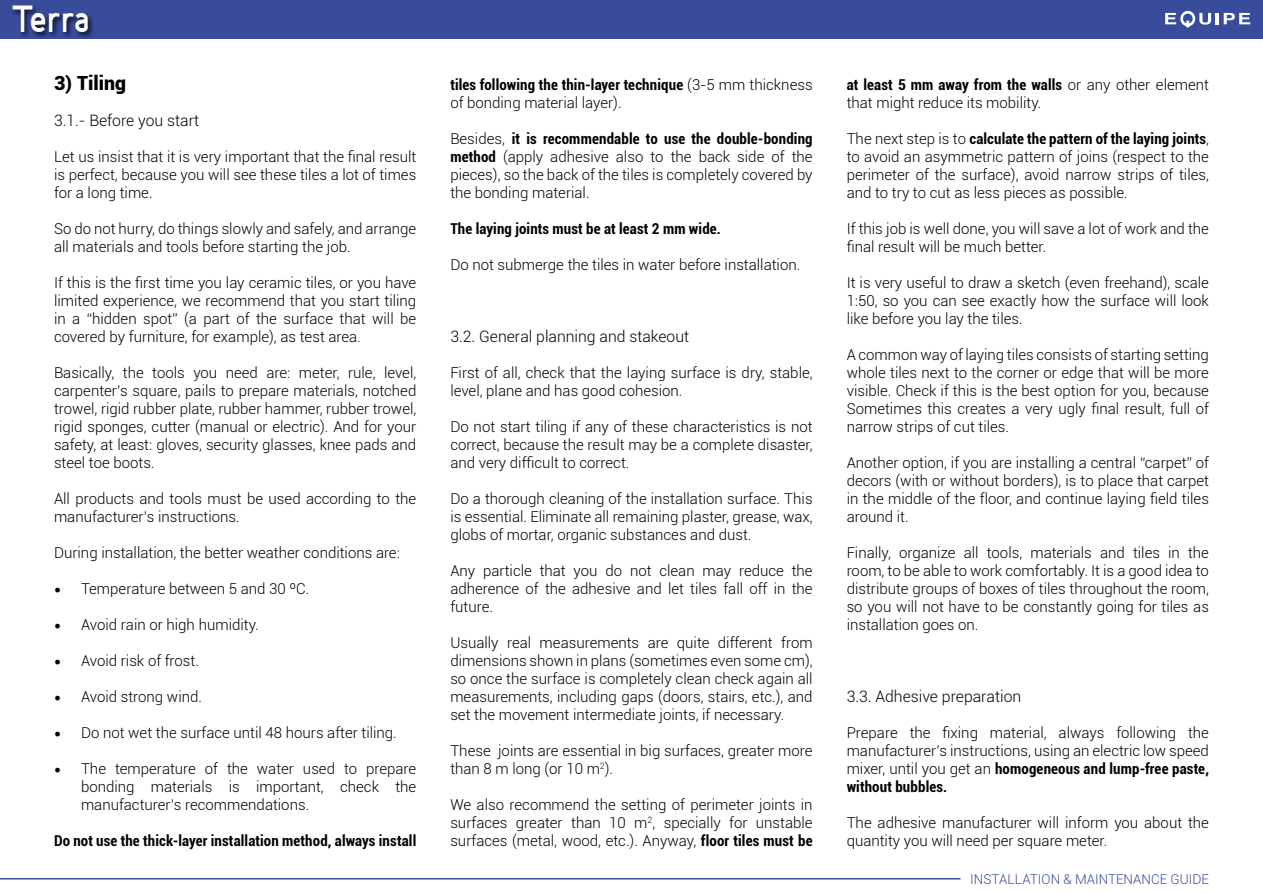
<style>
.page{position:relative;width:1263px;height:893px;background:#fff}
.page>*{position:absolute;margin:0;border:0;box-sizing:border-box;transform-origin:0 0}
.t1{font:36px "Fineness Pro Black Cond";letter-spacing:-.02em;color:#fff}
.t2{font:900 19.5px "Roboto";color:#000}
.t3{font:300 15.75px "Roboto";color:#000}
.t4{font:300 15px/18px "Roboto";color:#000;text-align:justify}
.t5{font:700 condensed 15px "Roboto";letter-spacing:.01em;color:#000}
.t6{font:300 13.5px "Roboto";color:#394b9b}
.s1{font-family:"Minion Pro";font-weight:400;font-size:18px}
.s2{font-weight:700;font-stretch:condensed}
</style>
<div class="page">
<div style="left:0;top:0;width:1263px;height:38px;background:#394b9b"></div>
<svg style="left:1165px;top:11px;width:85px;height:16px"></svg>
<div style="left:11px;top:4px;width:84px;height:35px;background:#000;opacity:.75"></div>
<hr style="left:0;top:878px;width:960px;height:1px;background:#394b9b">
<h1 class="t1" style="left:13px;top:-4px;width:80px">Terra</h1>
<h2 class="t2" style="left:54px;top:69px;width:73px">3) Tiling</h2>
<p class="t3" style="left:54px;top:109px;width:147px">3.1.- Before you start</p>
<p class="t4" style="left:54px;top:147px;width:364px">Let us insist that it is very important that the final result is perfect, because you will see these tiles a lot of times for a long time.</p>
<p class="t4" style="left:54px;top:219px;width:364px">So do not hurry, do things slowly and safely, and arrange all materials and tools before starting the job.</p>
<p class="t4" style="left:54px;top:273px;width:364px">If this is the first time you lay ceramic tiles, or you have limited experience, we recommend that you start tiling in a “hidden spot” (a part of the surface that will be covered by furniture, for example), as test area.</p>
<p class="t4" style="left:54px;top:363px;width:364px">Basically, the tools you need are: meter, rule, level, carpenter’s square, pails to prepare materials, notched trowel, rigid rubber plate, rubber hammer, rubber trowel, rigid sponges, cutter (manual or electric). And for your safety, at least: gloves, security glasses, knee pads and steel toe boots.</p>
<p class="t4" style="left:54px;top:489px;width:364px">All products and tools must be used according to the manufacturer’s instructions.</p>
<p class="t4" style="left:54px;top:543px;width:347px">During installation, the better weather conditions are:</p>
<p class="t4" style="left:54px;top:579px;width:257px"><span class="s1">•</span> Temperature between 5 and 30 ºC.</p>
<p class="t4" style="left:54px;top:615px;width:206px"><span class="s1">•</span> Avoid rain or high humidity.</p>
<p class="t4" style="left:54px;top:651px;width:147px"><span class="s1">•</span> Avoid risk of frost.</p>
<p class="t4" style="left:54px;top:687px;width:150px"><span class="s1">•</span> Avoid strong wind.</p>
<p class="t4" style="left:54px;top:723px;width:344px"><span class="s1">•</span> Do not wet the surface until 48 hours after tiling.</p>
<p class="t4" style="left:81px;top:759px;width:337px;text-indent:-27px"><span class="s1">•</span> The temperature of the water used to prepare bonding materials is important, check the manufacturer’s recommendations.</p>
<p class="t5" style="left:54px;top:830px;width:364px">Do not use the thick-layer installation method, always install</p>
<p class="t4" style="left:450px;top:75px;width:364px"><span class="s2">tiles following the thin-layer technique</span> (3-5 mm thickness of bonding material layer).</p>
<p class="t4" style="left:450px;top:129px;width:364px">Besides, <span class="s2">it is recommendable to use the double-bonding method</span> (apply adhesive also to the back side of the pieces), so the back of the tiles is completely covered by the bonding material.</p>
<p class="t5" style="left:450px;top:218px;width:272px">The laying joints must be at least 2 mm wide.</p>
<p class="t4" style="left:450px;top:255px;width:351px">Do not submerge the tiles in water before installation.</p>
<p class="t3" style="left:450px;top:325px;width:240px">3.2. General planning and stakeout</p>
<p class="t4" style="left:450px;top:363px;width:364px">First of all, check that the laying surface is dry, stable, level, plane and has good cohesion.</p>
<p class="t4" style="left:450px;top:417px;width:364px">Do not start tiling if any of these characteristics is not correct, because the result may be a complete disaster, and very difficult to correct.</p>
<p class="t4" style="left:450px;top:489px;width:364px">Do a thorough cleaning of the installation surface. This is essential. Eliminate all remaining plaster, grease, wax, globs of mortar, organic substances and dust.</p>
<p class="t4" style="left:450px;top:561px;width:364px">Any particle that you do not clean may reduce the adherence of the adhesive and let tiles fall off in the future.</p>
<p class="t4" style="left:450px;top:633px;width:364px">Usually real measurements are quite different from dimensions shown in plans (sometimes even some cm), so once the surface is completely clean check again all measurements, including gaps (doors, stairs, etc.), and set the movement intermediate joints, if necessary.</p>
<p class="t4" style="left:450px;top:741px;width:364px">These joints are essential in big surfaces, greater more than 8 m long (or 10 m<sup>2</sup>).</p>
<p class="t4" style="left:450px;top:795px;width:364px">We also recommend the setting of perimeter joints in surfaces greater than 10 m<sup>2</sup>, specially for unstable surfaces (metal, wood, etc.). Anyway, <span class="s2">floor tiles must be</span></p>
<p class="t4" style="left:847px;top:75px;width:364px"><span class="s2">at least 5 mm away from the walls</span> or any other element that might reduce its mobility.</p>
<p class="t4" style="left:847px;top:129px;width:364px">The next step is to <span class="s2">calculate the pattern of the laying joints</span>, to avoid an asymmetric pattern of joins (respect to the perimeter of the surface), avoid narrow strips of tiles, and to try to cut as less pieces as possible.</p>
<p class="t4" style="left:847px;top:219px;width:364px">If this job is well done, you will save a lot of work and the final result will be much better.</p>
<p class="t4" style="left:847px;top:273px;width:364px">It is very useful to draw a sketch (even freehand), scale 1:50, so you can see exactly how the surface will look like before you lay the tiles.</p>
<p class="t4" style="left:847px;top:345px;width:364px">A common way of laying tiles consists of starting setting whole tiles next to the corner or edge that will be more visible. Check if this is the best option for you, because Sometimes this creates a very ugly final result, full of narrow strips of cut tiles.</p>
<p class="t4" style="left:847px;top:453px;width:364px">Another option, if you are installing a central “carpet” of decors (with or without borders), is to place that carpet in the middle of the floor, and continue laying field tiles around it.</p>
<p class="t4" style="left:847px;top:543px;width:364px">Finally, organize all tools, materials and tiles in the room, to be able to work comfortably. It is a good idea to distribute groups of boxes of tiles throughout the room, so you will not have to be constantly going for tiles as installation goes on.</p>
<p class="t3" style="left:847px;top:685px;width:176px">3.3. Adhesive preparation</p>
<p class="t4" style="left:847px;top:723px;width:364px">Prepare the fixing material, always following the manufacturer’s instructions, using an electric low speed mixer, until you get an <span class="s2">homogeneous and lump-free paste, without bubbles.</span></p>
<p class="t4" style="left:847px;top:813px;width:364px">The adhesive manufacturer will inform you about the quantity you will need per square meter.</p>
<p class="t6" style="left:970px;top:870px;width:240px">INSTALLATION &amp; MAINTENANCE GUIDE</p>
</div>
